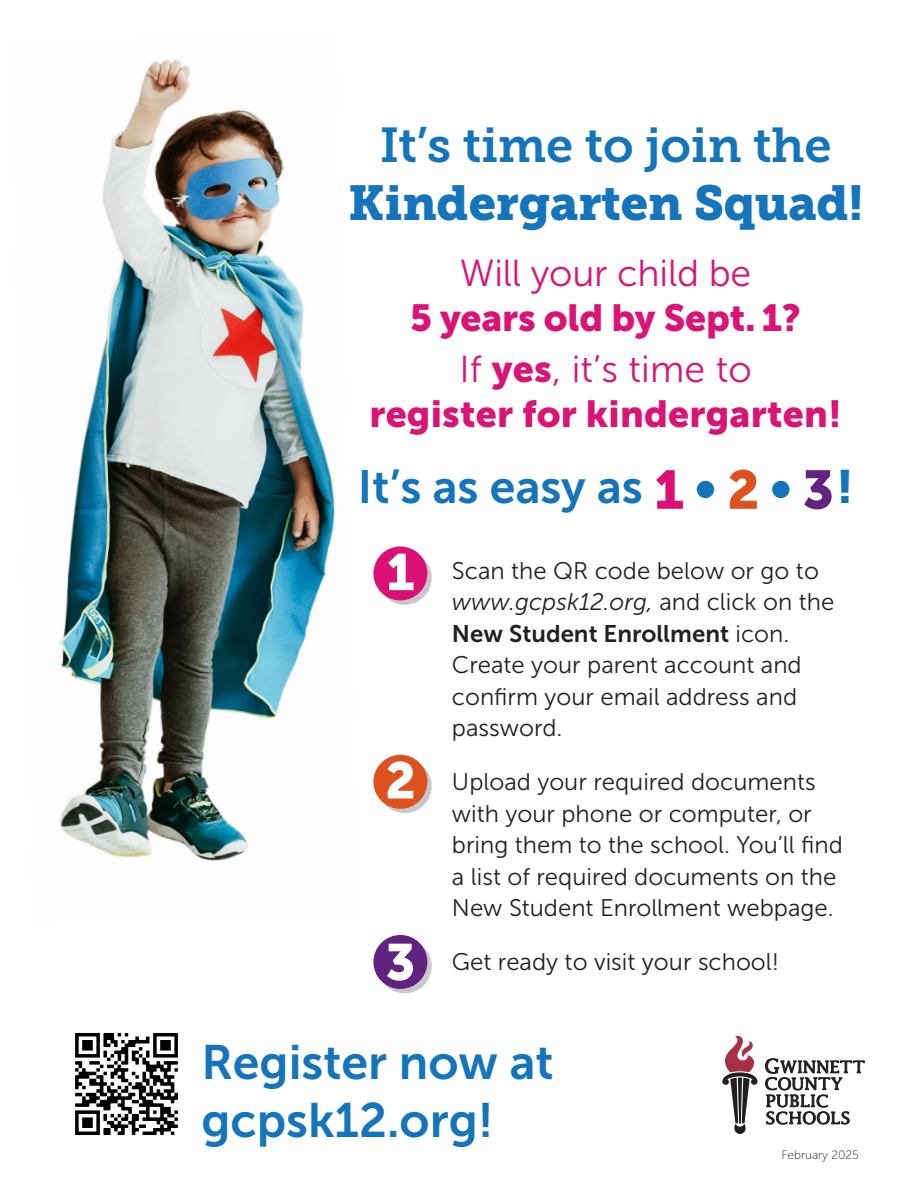
<style>
.page{position:relative;width:918px;height:1188px;background:#fff}
.page>*{position:absolute;margin:0;border:0;box-sizing:border-box;transform-origin:0 0}
.Heading_2{font:51px "Museo Sans 900";color:#fff}
.Heading_1{font:48.75px/58.5px "Museo Slab 900";letter-spacing:-.005em;color:#1575bc;text-align:center}
.Heading_1-2{font:48.15px/57.9px "Museo Sans 700";color:#1575bc}
.Heading_2-2{font:46.5px "Museo Sans 700";color:#1575bc}
.Heading_1-3{font:37.5px/45px "Museo Sans 900";letter-spacing:.005em;color:#da1375;text-align:center}
.Heading_2-3{font:24px/31.5px "Museo Sans 300";color:#231f20}
.List_Paragraph{font:12px "Museo Sans 100";color:#231f20}
.s1{font-family:"Museo Slab 700"}
.s2{font-family:"Museo Sans 300"}
.s3{font-family:"Museo Sans 900";font-size:54px;color:#db1074}
.s4{font-family:"Museo Sans 900"}
.s5{font-family:"Museo Sans 900";font-size:54px;color:#dd521e}
.s6{font-family:"Museo Sans 900";font-size:54px;color:#612280}
.s7{font-style:italic}
.s8{font-family:"Museo Sans 700"}
</style>
<div class="page">
<img style="left:75px;top:1032px;width:103px;height:104px">
<svg style="left:722px;top:1036px;width:36px;height:98px"></svg>
<svg style="left:765px;top:1059px;width:99px;height:65px"></svg>
<img style="left:59px;top:59px;width:276px;height:802px">
<svg style="left:378px;top:551px;width:54px;height:54px"></svg>
<div style="left:373px;top:546px;width:54px;height:54px;background:#db1074;border-radius:50%"></div>
<svg style="left:378px;top:759px;width:54px;height:54px"></svg>
<div style="left:373px;top:755px;width:54px;height:54px;background:#dd521e;border-radius:50%"></div>
<svg style="left:378px;top:939px;width:54px;height:54px"></svg>
<div style="left:373px;top:935px;width:54px;height:54px;background:#612280;border-radius:50%"></div>
<p class="Heading_1" style="left:348px;top:116px;width:516px"><span class="s1">It’s time to join the<br></span>Kindergarten Squad!</p>
<p class="Heading_1-3" style="left:410px;top:250px;width:392px"><span class="s2">Will your child be<br></span>5 years old by Sept. 1?</p>
<p class="Heading_1-3" style="left:369px;top:346px;width:474px"><span class="s2">If</span> yes<span class="s2">, it’s time to<br></span>register for kindergarten!</p>
<p class="Heading_2-2" style="left:358px;top:461px;width:497px">It’s as easy as <span class="s3">1</span> <span class="s4">•</span> <span class="s5">2</span> <span class="s4">•</span> <span class="s6">3</span><span class="s4">!</span></p>
<p class="Heading_2" style="left:386px;top:543px;width:30px">1</p>
<p class="Heading_2" style="left:385px;top:752px;width:32px">2</p>
<p class="Heading_2" style="left:386px;top:933px;width:31px">3</p>
<p class="Heading_2-3" style="left:452px;top:555px;width:384px">Scan the QR code below or go to <span class="s7">www.gcpsk12.org,</span> and click on the<br><span class="s8">New Student Enrollment</span> icon.<br>Create your parent account and confirm your email address and password.</p>
<p class="Heading_2-3" style="left:452px;top:766px;width:392px">Upload your required documents with your phone or computer, or bring them to the school. You’ll find a list of required documents on the New Student Enrollment webpage.</p>
<p class="Heading_2-3" style="left:452px;top:946px;width:329px">Get ready to visit your school!</p>
<p class="Heading_1-2" style="left:201px;top:1034px;width:354px">Register now at gcpsk12.org!</p>
<p class="List_Paragraph" style="left:781px;top:1148px;width:79px">February 2025</p>
</div>
